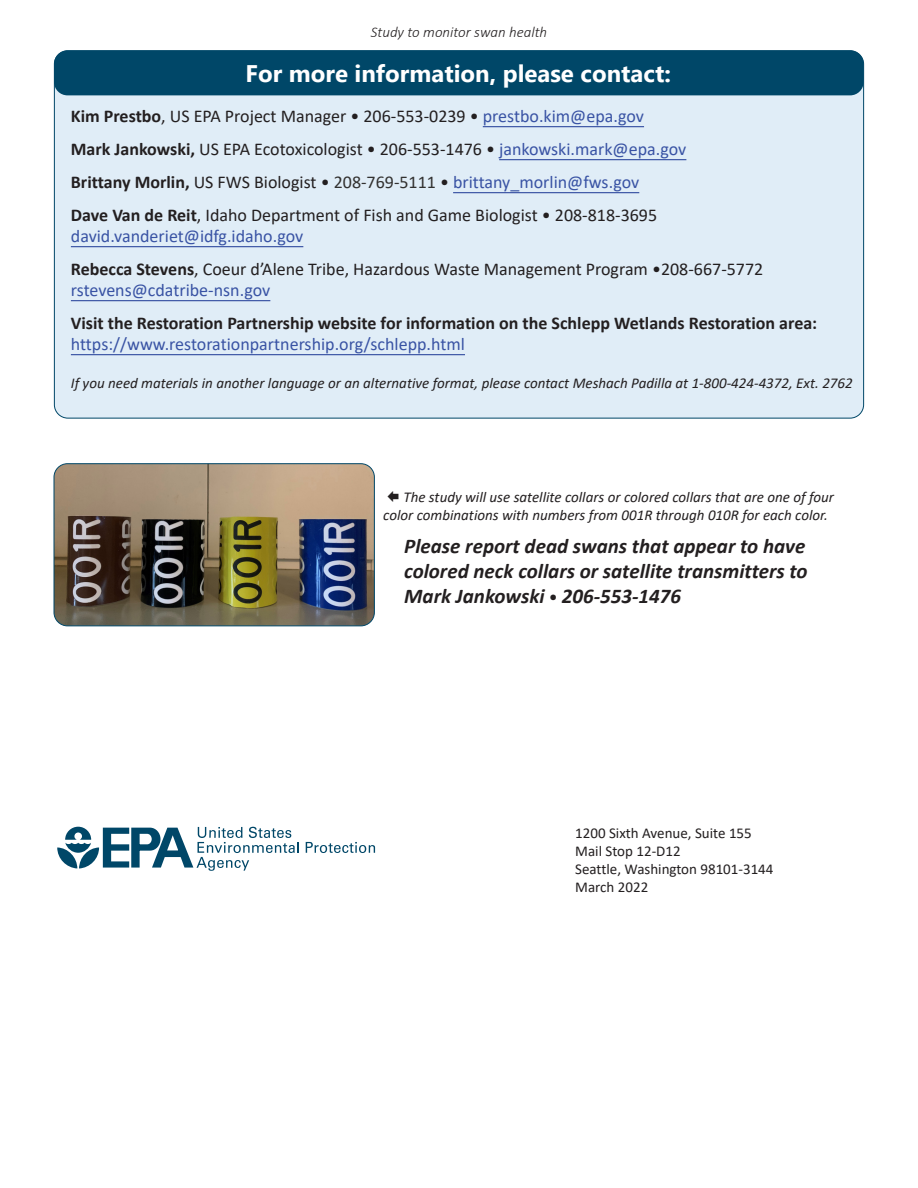
<style>
.page{position:relative;width:918px;height:1188px;background:#fff}
.page>*{position:absolute;margin:0;border:0;box-sizing:border-box;transform-origin:0 0}
.Heading_1{font:700 24px "Segoe UI";color:#fff}
.Body_Text{font:italic 700 21px/25.2px "Calibri";color:#231f20;text-align:justify}
.Body_Text-2{font:18px/21px "Calibri";color:#231f20}
.Body_Text-3{font:700 18px/21px "Calibri";color:#231f20}
.Body_Text-4{font:18px "Calibri";color:#3953a4}
.Body_Text-5{font:italic 15px/18px "Calibri";color:#231f20}
.Accommodate{font:italic 15px "Calibri";color:#231f20}
.Infolist{font:15px/18px "Calibri";color:#231f20}
.t1{font:italic 300 15px "Calibri";color:#231f20}
.s1{font-weight:700}
.s2{color:#3953a4}
.s3{font-weight:700;color:#231f20}
.s4{color:#231f20}
.s5{color:#323130}
.s6{font-weight:400;color:#3953a4}
.s7{font-weight:400;font-style:normal;font-size:18px}
</style>
<div class="page">
<div style="left:54px;top:51px;width:810px;height:367px;background:#e0edf7;border-radius:14px"></div>
<svg style="left:306px;top:842px;width:69px;height:11px"></svg>
<svg style="left:57px;top:827px;width:242px;height:44px"></svg>
<div style="left:54px;top:50px;width:810px;height:45px;background:#004768;border-radius:14px"></div>
<hr style="left:483px;top:126px;width:161px;height:1px;background:#3953a4">
<hr style="left:499px;top:159px;width:187px;height:1px;background:#3953a4">
<hr style="left:453px;top:192px;width:186px;height:1px;background:#3953a4">
<hr style="left:71px;top:246px;width:232px;height:1px;background:#3953a4">
<hr style="left:71px;top:300px;width:199px;height:1px;background:#3953a4">
<hr style="left:71px;top:354px;width:394px;height:1px;background:#3953a4">
<img style="left:54px;top:464px;width:320px;height:162px">
<div style="left:54px;top:463px;width:321px;height:163px;border:1px solid #004768;border-radius:14px"></div>
<p class="t1" style="left:371px;top:23px;width:178px">Study to monitor swan health</p>
<h1 class="Heading_1" style="left:246px;top:50px;width:427px">For more information, please contact:</h1>
<p class="Body_Text-2" style="left:71px;top:105px;width:575px"><span class="s1">Kim Prestbo</span>, US EPA Project Manager • 206-553-0239 • <span class="s2">prestbo.kim@epa.gov</span></p>
<p class="Body_Text-2" style="left:71px;top:138px;width:617px"><span class="s1">Mark Jankowski,</span> US EPA Ecotoxicologist • 206-553-1476 • <span class="s2">jankowski.mark@epa.gov</span></p>
<p class="Body_Text-4" style="left:71px;top:170px;width:570px"><span class="s3">Brittany Morlin,</span> <span class="s4">US FWS Biologist •</span> <span class="s5">208-769-5111</span> <span class="s4">•</span> brittany_morlin@fws.gov</p>
<p class="Body_Text-2" style="left:71px;top:204px;width:588px"><span class="s1">Dave Van de Reit</span>, Idaho Department of Fish and Game Biologist • 208-818-3695 <span class="s2">david.vanderiet@idfg.idaho.gov</span></p>
<p class="Body_Text-2" style="left:71px;top:258px;width:694px"><span class="s1">Rebecca Stevens</span>, Coeur d’Alene Tribe, Hazardous Waste Management Program •208-667-5772 <span class="s2">rstevens@cdatribe-nsn.gov</span></p>
<p class="Body_Text-3" style="left:71px;top:312px;width:748px">Visit the Restoration Partnership website for information on the Schlepp Wetlands Restoration area: <span class="s6">https://www.restorationpartnership.org/schlepp.html</span></p>
<p class="Accommodate" style="left:71px;top:372px;width:783px">If you need materials in another language or an alternative format, please contact Meshach Padilla at 1-800-424-4372, Ext. 2762</p>
<p class="Body_Text-5" style="left:383px;top:487px;width:452px;text-indent:20px">The study will use satellite collars or colored collars that are one of four color combinations with numbers from 001R through 010R for each color.</p>
<p class="Body_Text" style="left:404px;top:532px;width:405px">Please report dead swans that appear to have colored neck collars or satellite transmitters to Mark Jankowski <span class="s7">•</span> 206-553-1476</p>
<p class="Infolist" style="left:575px;top:823px;width:178px">1200 Sixth Avenue, Suite 155<br>Mail Stop 12-D12</p>
<p class="Infolist" style="left:575px;top:859px;width:200px">Seattle, Washington 98101-3144</p>
<p class="Infolist" style="left:575px;top:877px;width:75px">March 2022</p>
</div>
